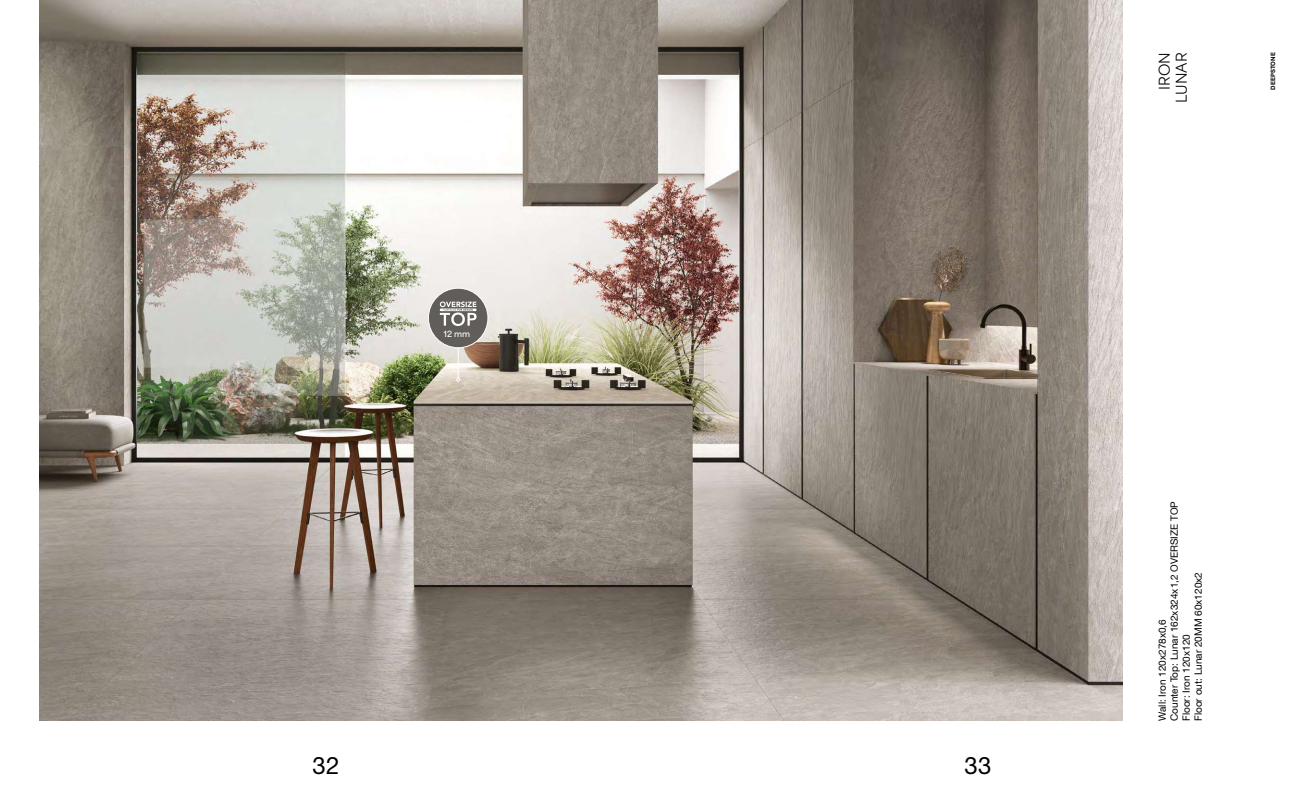
<style>
.page{position:relative;width:1304px;height:794px;background:#fff}
.page>*{position:absolute;margin:0;border:0;box-sizing:border-box;transform-origin:0 0}
.t1{font:24px "Helvetica Neue LT Std";color:#000}
.t2{font:14px/16.8px "Area";color:#000;text-align:right}
.t3{font:10px/12px "Helvetica Neue LT Com";color:#000}
.t4{font:700 8px "Area";color:#fff}
.t5{font:700 6px "Helvetica Neue LT Std";letter-spacing:.01em;color:#000}
</style>
<div class="page">
<img style="left:40px;top:0;width:1083px;height:721px">
<hr style="left:458px;top:337px;width:1px;height:41px;background:#fff">
<svg style="left:456px;top:378px;width:4px;height:3px"></svg>
<div style="left:428px;top:288px;width:60px;height:60px;background:#615e59;border-radius:50%"></div>
<svg style="left:440px;top:301px;width:37px;height:25px"></svg>
<div style="left:428px;top:288px;width:60px;height:60px;border:1px solid #fff;border-radius:50%"></div>
<p class="t4" style="left:444px;top:328px;width:28px">12 mm</p>
<h1 class="t1" style="left:313px;top:751px;width:28px">32</h1>
<h1 class="t1" style="left:964px;top:751px;width:28px">33</h1>
<h2 class="t2" style="left:1156px;top:103px;width:52px;rotate:-90deg">IRON<br>LUNAR</h2>
<p class="t5" style="left:1269px;top:90px;width:39px;rotate:-90deg">DEEPSTONE</p>
<p class="t3" style="left:1156px;top:721px;width:221px;rotate:-90deg">Wall: Iron 120x278x0,6<br>Counter Top: Lunar 162x324x1,2 OVERSIZE TOP<br>Floor: Iron 120x120<br>Floor out: Lunar 20MM 60x120x2</p>
</div>
